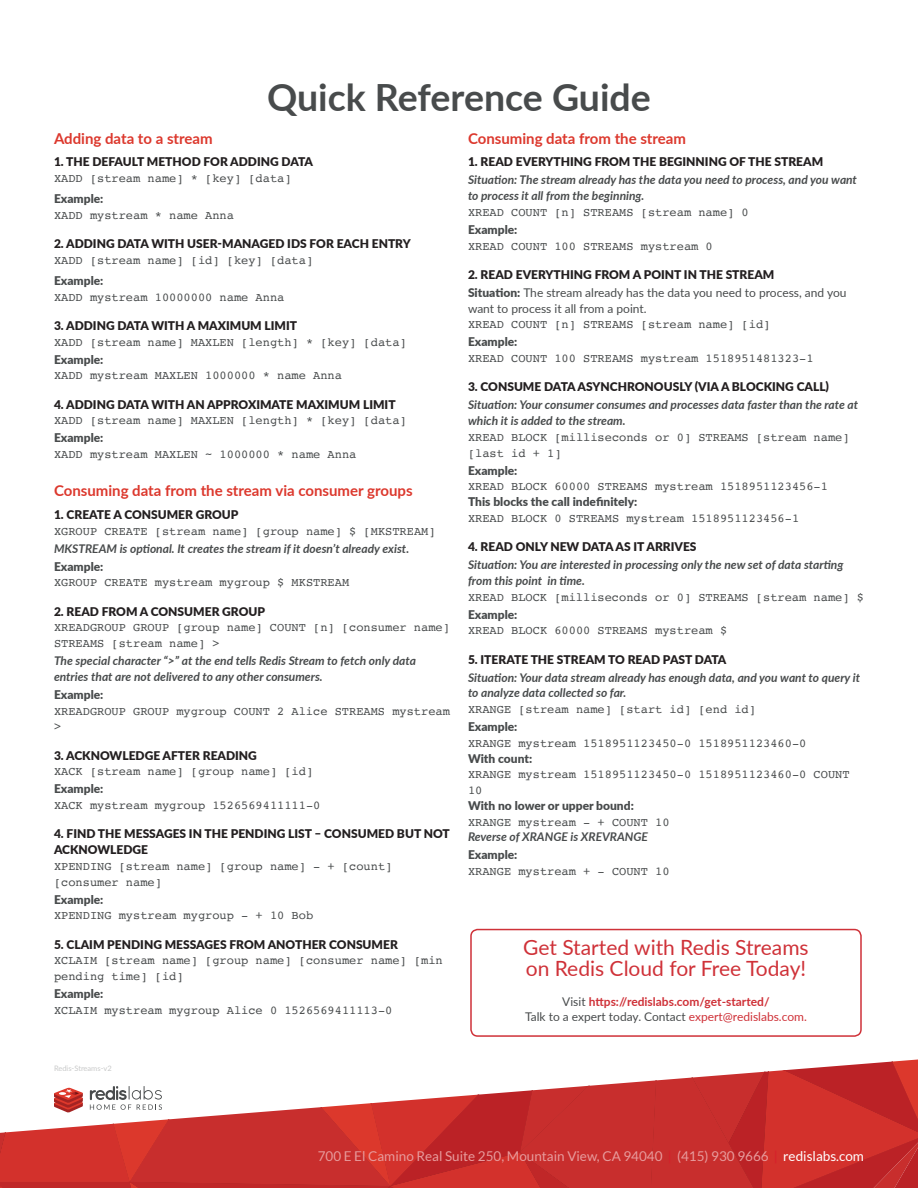
<style>
.page{position:relative;width:918px;height:1188px;background:#fff}
.page>*{position:absolute;margin:0;border:0;box-sizing:border-box;transform-origin:0 0}
.Heading_1{font:700 37.5px "Lato";color:#484b4c}
.body{font:21px "Lato";color:#cf3138}
.Heading_4{font:700 15px "Lato";color:#dc382d}
.t1{font:13.5px "Lato";color:#e79b9c}
.body-2{font:12px/15.8px "Courier";color:#484b4c}
.body-3{font:italic 700 12px/18px "Lato";color:#484b4c}
.body-4{font:900 12px/15.8px "Lato";color:#231f20}
.body-5{font:12px/18px "Lato";color:#484b4c}
.body-6{font:700 12px/15.8px "Lato";color:#cf3138;text-align:center}
.t2{font:7.5px "Lato";color:#c8c9c9}
.s1{font-family:"Courier";font-weight:400;color:#484b4c}
.s2{font-family:"Lato";font-weight:900}
.s3{font-family:"Lato";font-weight:900;color:#231f20}
.s4{font-weight:900;font-style:normal}
.s5{font-weight:900;font-style:normal;color:#231f20}
.s6{font-family:"Lato";font-weight:700;font-style:italic}
.s7{font-weight:900;color:#231f20}
.s8{font-weight:900}
.s9{font-family:"Lato"}
.s10{font-weight:400;color:#484b4c}
.s11{font-weight:400}
.s12{color:#d61f2b}
.s13{color:#fff}
</style>
<div class="page">
<svg style="left:0;top:1059px;width:918px;height:129px"></svg>
<div style="left:470px;top:929px;width:392px;height:108px;border:2px solid #cf3138;border-radius:7px"></div>
<p class="Heading_1" style="left:267px;top:70px;width:385px">Quick Reference Guide</p>
<p class="Heading_4" style="left:54px;top:127px;width:160px">Adding data to a stream</p>
<p class="body-4" style="left:54px;top:154px;width:261px">1. THE DEFAULT METHOD FOR ADDING DATA<br><span class="s1">XADD [stream name] * [key] [data]</span></p>
<p class="body-2" style="left:54px;top:191px;width:182px"><span class="s2">Example:<br></span>XADD mystream * name Anna</p>
<p class="body-4" style="left:54px;top:235px;width:358px">2. ADDING DATA WITH USER-MANAGED IDS FOR EACH ENTRY<br><span class="s1">XADD [stream name] [id] [key] [data]</span></p>
<p class="body-2" style="left:54px;top:273px;width:232px"><span class="s2">Example:<br></span>XADD mystream 10000000 name Anna</p>
<p class="body-2" style="left:54px;top:318px;width:354px"><span class="s3">3. ADDING DATA WITH A MAXIMUM LIMIT<br></span>XADD [stream name] MAXLEN [length] * [key] [data]</p>
<p class="body-2" style="left:54px;top:352px;width:290px"><span class="s2">Example:<br></span>XADD mystream MAXLEN 1000000 * name Anna</p>
<p class="body-2" style="left:54px;top:397px;width:354px"><span class="s3">4. ADDING DATA WITH AN APPROXIMATE MAXIMUM LIMIT<br></span>XADD [stream name] MAXLEN [length] * [key] [data]</p>
<p class="body-2" style="left:54px;top:430px;width:304px"><span class="s2">Example:<br></span>XADD mystream MAXLEN ~ 1000000 * name Anna</p>
<p class="Heading_4" style="left:54px;top:480px;width:360px">Consuming data from the stream via consumer groups</p>
<p class="body-2" style="left:54px;top:507px;width:383px"><span class="s3">1. CREATE A CONSUMER GROUP<br></span>XGROUP CREATE [stream name] [group name] $ [MKSTREAM]</p>
<p class="body-3" style="left:54px;top:539px;width:357px">MKSTREAM is optional. It creates the stream if it doesn’t already exist.<br><span class="s4">Example:</span></p>
<p class="body-2" style="left:54px;top:574px;width:297px">XGROUP CREATE mystream mygroup $ MKSTREAM</p>
<p class="body-2" style="left:54px;top:604px;width:397px"><span class="s3">2. READ FROM A CONSUMER GROUP<br></span>XREADGROUP GROUP [group name] COUNT [n] [consumer name]<br>STREAMS [stream name] &gt;</p>
<p class="body-3" style="left:54px;top:652px;width:364px;line-height:15.8px">The special character “&gt;” at the end tells Redis Stream to fetch only data entries that are not delivered to any other consumers.</p>
<p class="body-2" style="left:54px;top:687px;width:397px"><span class="s2">Example:<br></span>XREADGROUP GROUP mygroup COUNT 2 Alice STREAMS mystream &gt;</p>
<p class="body-2" style="left:54px;top:748px;width:261px"><span class="s3">3. ACKNOWLEDGE AFTER READING<br></span>XACK [stream name] [group name] [id]</p>
<p class="body-2" style="left:54px;top:781px;width:268px"><span class="s2">Example:<br></span>XACK mystream mygroup 1526569411111-0</p>
<p class="body-4" style="left:54px;top:826px;width:397px">4. FIND THE MESSAGES IN THE PENDING LIST – CONSUMED BUT NOT ACKNOWLEDGE<br><span class="s1">XPENDING [stream name] [group name] - + [count] [consumer name]</span></p>
<p class="body-2" style="left:54px;top:892px;width:261px"><span class="s2">Example:<br></span>XPENDING mystream mygroup - + 10 Bob</p>
<p class="body-2" style="left:54px;top:937px;width:390px"><span class="s3">5. CLAIM PENDING MESSAGES FROM ANOTHER CONSUMER<br></span>XCLAIM [stream name] [group name] [consumer name] [min pending time] [id]</p>
<p class="body-2" style="left:54px;top:986px;width:340px"><span class="s2">Example:<br></span>XCLAIM mystream mygroup Alice 0 1526569411113-0</p>
<p class="t2" style="left:54px;top:1063px;width:59px">Redis-Streams-v2</p>
<p class="Heading_4" style="left:468px;top:127px;width:220px">Consuming data from the stream</p>
<p class="body-3" style="left:468px;top:152px;width:391px"><span class="s5">1. READ EVERYTHING FROM THE BEGINNING OF THE STREAM<br></span>Situation: The stream already has the data you need to process, and you want</p>
<p class="body-2" style="left:468px;top:188px;width:282px"><span class="s6">to process it all from the beginning.<br></span>XREAD COUNT [n] STREAMS [stream name] 0</p>
<p class="body-2" style="left:468px;top:222px;width:246px"><span class="s2">Example:<br></span>XREAD COUNT 100 STREAMS mystream 0</p>
<p class="body-5" style="left:468px;top:265px;width:380px"><span class="s7">2. READ EVERYTHING FROM A POINT IN THE STREAM<br></span><span class="s8">Situation:</span> The stream already has the data you need to process, and you</p>
<p class="body-2" style="left:468px;top:301px;width:304px"><span class="s9">want to process it all from a point.<br></span>XREAD COUNT [n] STREAMS [stream name] [id]</p>
<p class="body-2" style="left:468px;top:334px;width:347px"><span class="s2">Example:<br></span>XREAD COUNT 100 STREAMS mystream 1518951481323-1</p>
<p class="body-3" style="left:468px;top:377px;width:392px"><span class="s5">3. CONSUME DATA ASYNCHRONOUSLY (VIA A BLOCKING CALL)<br></span>Situation: Your consumer consumes and processes data faster than the rate at</p>
<p class="body-2" style="left:468px;top:413px;width:383px"><span class="s6">which it is added to the stream.<br></span>XREAD BLOCK [milliseconds or 0] STREAMS [stream name] [last id + 1]</p>
<p class="body-2" style="left:468px;top:463px;width:362px"><span class="s2">Example:<br></span>XREAD BLOCK 60000 STREAMS mystream 1518951123456-1<br><span class="s2">This blocks the call indefinitely:<br></span>XREAD BLOCK 0 STREAMS mystream 1518951123456-1</p>
<p class="body-3" style="left:468px;top:537px;width:377px"><span class="s5">4. READ ONLY NEW DATA AS IT ARRIVES<br></span>Situation: You are interested in processing only the new set of data starting</p>
<p class="body-2" style="left:468px;top:573px;width:398px"><span class="s6">from this point in time.<br></span>XREAD BLOCK [milliseconds or 0] STREAMS [stream name] $</p>
<p class="body-2" style="left:468px;top:607px;width:261px"><span class="s2">Example:<br></span>XREAD BLOCK 60000 STREAMS mystream $</p>
<p class="body-3" style="left:468px;top:650px;width:394px"><span class="s5">5. ITERATE THE STREAM TO READ PAST DATA<br></span>Situation: Your data stream already has enough data, and you want to query it</p>
<p class="body-2" style="left:468px;top:685px;width:290px"><span class="s6">to analyze data collected so far.<br></span>XRANGE [stream name] [start id] [end id]</p>
<p class="body-2" style="left:468px;top:719px;width:383px"><span class="s2">Example:<br></span>XRANGE mystream 1518951123450-0 1518951123460-0<br><span class="s2">With count:<br></span>XRANGE mystream 1518951123450-0 1518951123460-0 COUNT<br>10<br><span class="s2">With no lower or upper bound:<br></span>XRANGE mystream - + COUNT 10<br><span class="s6">Reverse of XRANGE is XREVRANGE</span></p>
<p class="body-2" style="left:468px;top:847px;width:203px"><span class="s2">Example:<br></span>XRANGE mystream + - COUNT 10</p>
<p class="body" style="left:523px;top:933px;width:287px">Get Started with Redis Streams</p>
<p class="body" style="left:526px;top:954px;width:282px">on Redis Cloud for Free Today!</p>
<p class="body-6" style="left:525px;top:993px;width:283px"><span class="s10">Visit</span> https://redislabs.com/get-started/<br><span class="s10">Talk to a expert today. Contact</span> <span class="s11">expert@redislabs.com.</span></p>
<p class="t1" style="left:318px;top:1148px;width:548px">700 E El Camino Real Suite 250, Mountain View, CA 94040 <span class="s12">|</span> (415) 930 9666 <span class="s12">|</span> <span class="s13">redislabs.com</span></p>
</div>
